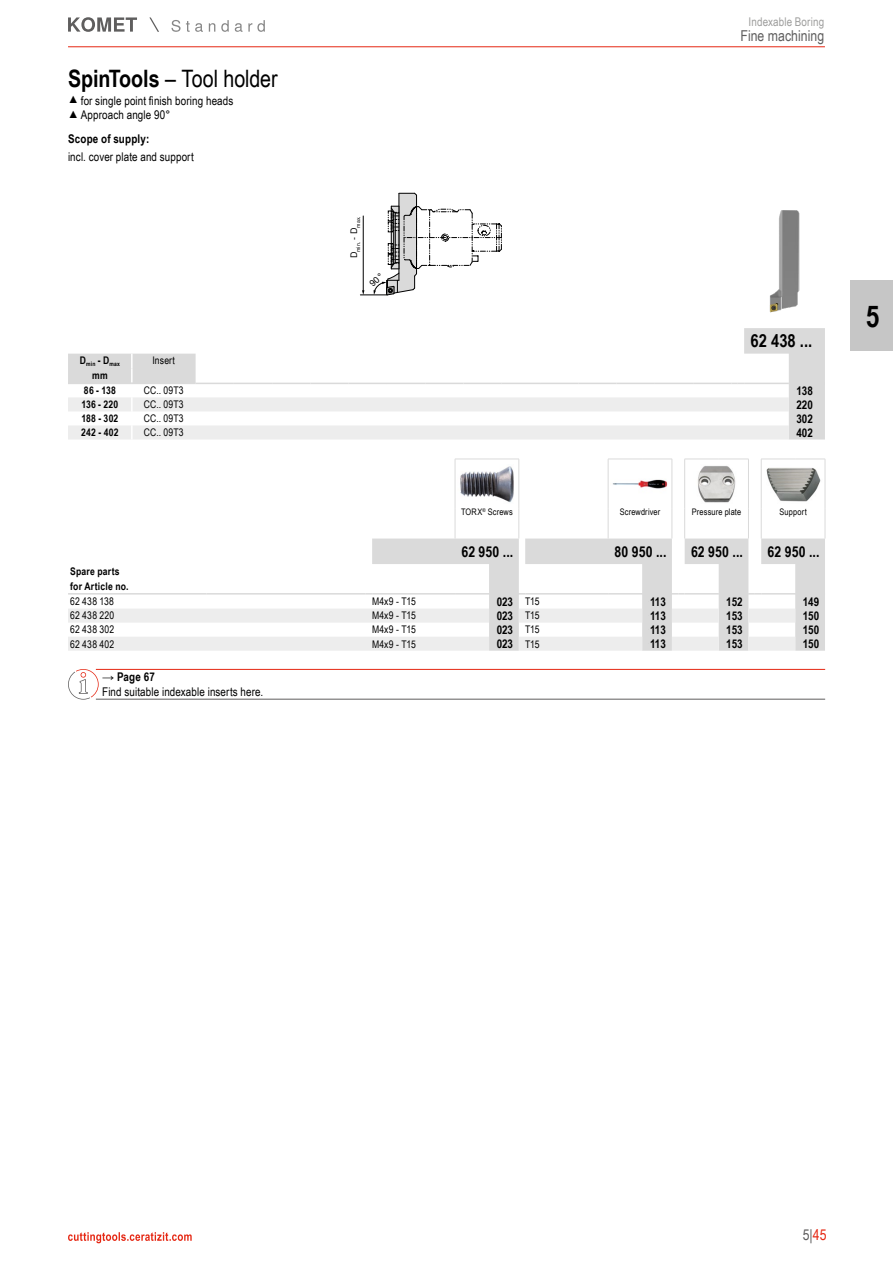
<style>
.page{position:relative;width:893px;height:1263px;background:#fff}
.page>*{position:absolute;margin:0;border:0;box-sizing:border-box;transform-origin:0 0}
.t1{font:700 30px "Arial Narrow";color:#000}
.t2{font:24px "Arial Narrow";letter-spacing:-.005em;color:#000}
.t3{font:700 18px "Arial Narrow";color:#000}
.t4{font:700 15px "Arial Narrow";letter-spacing:.005em;color:#000}
.t5{font:15px "Arial Narrow";color:#5f5e5e}
.t6{font:12px/24px "Arial Narrow";letter-spacing:.01em;color:#000}
.t7{font:700 12px "Arial Narrow";color:#000}
.t8{font:12px "Arial Narrow";letter-spacing:.01em;color:#9d9d9c}
.t9{font:10.5px "Arial Narrow";letter-spacing:.02em;color:#000}
.t10{font:700 10.5px/14.9px "Arial Narrow";letter-spacing:.02em;color:#000;text-align:center}
.t11{font:9px "Arial Narrow";letter-spacing:.02em;color:#000}
.t12{font:700 6.15px "Arial Narrow";letter-spacing:.025em;color:#000}
.t13{font:5.25px "Nimbus Sans WNT Global";color:#000}
.s1{font-weight:700}
.s2{font-family:"Arial";font-size:10.5px}
.s3{font-weight:400;font-size:10.5px}
.s4{color:#e52713}
</style>
<div class="page">
<hr style="left:68px;top:47px;width:757px;height:1px;background:#e52713">
<svg style="left:68px;top:17px;width:69px;height:15px"></svg>
<svg style="left:149px;top:17px;width:10px;height:15px"></svg>
<svg style="left:171px;top:20px;width:32px;height:12px"></svg>
<svg style="left:209px;top:23px;width:6px;height:9px"></svg>
<svg style="left:221px;top:20px;width:8px;height:12px"></svg>
<svg style="left:235px;top:20px;width:30px;height:12px"></svg>
<svg style="left:68px;top:1232px;width:124px;height:11px"></svg>
<div style="left:850px;top:281px;width:43px;height:70px;background:#c6c6c6"></div>
<div style="left:789px;top:328px;width:36px;height:111px;background:#dadada"></div>
<hr style="left:789px;top:383px;width:30px;height:1px;background:#dadada">
<svg style="left:68px;top:328px;width:721px;height:111px"></svg>
<hr style="left:744px;top:383px;width:45px;height:1px;background:#dadada">
<img style="left:769px;top:210px;width:31px;height:103px">
<svg style="left:372px;top:538px;width:453px;height:113px;fill:#dadada"></svg>
<svg style="left:68px;top:609px;width:727px;height:42px"></svg>
<hr style="left:825px;top:459px;width:1px;height:50px;background:#dadada">
<svg style="left:825px;top:509px;width:1px;height:29px"></svg>
<svg style="left:761px;top:509px;width:1px;height:29px"></svg>
<svg style="left:455px;top:509px;width:1px;height:29px"></svg>
<svg style="left:519px;top:509px;width:1px;height:29px"></svg>
<svg style="left:608px;top:509px;width:1px;height:29px"></svg>
<svg style="left:672px;top:509px;width:1px;height:29px"></svg>
<svg style="left:684px;top:509px;width:1px;height:29px"></svg>
<svg style="left:748px;top:509px;width:1px;height:29px"></svg>
<hr style="left:455px;top:459px;width:34px;height:1px;background:#dadada">
<hr style="left:455px;top:459px;width:1px;height:50px;background:#dadada">
<hr style="left:489px;top:459px;width:30px;height:1px;background:#dadada">
<hr style="left:519px;top:459px;width:1px;height:50px;background:#dadada">
<hr style="left:608px;top:459px;width:34px;height:1px;background:#dadada">
<hr style="left:608px;top:459px;width:1px;height:50px;background:#dadada">
<hr style="left:642px;top:459px;width:30px;height:1px;background:#dadada">
<hr style="left:672px;top:459px;width:1px;height:50px;background:#dadada">
<hr style="left:684px;top:459px;width:35px;height:1px;background:#dadada">
<hr style="left:684px;top:459px;width:1px;height:50px;background:#dadada">
<hr style="left:719px;top:459px;width:30px;height:1px;background:#dadada">
<hr style="left:748px;top:459px;width:1px;height:50px;background:#dadada">
<hr style="left:761px;top:459px;width:34px;height:1px;background:#dadada">
<hr style="left:761px;top:459px;width:1px;height:50px;background:#dadada">
<hr style="left:795px;top:459px;width:30px;height:1px;background:#dadada">
<hr style="left:68px;top:593px;width:138px;height:2px;background:#dadada">
<hr style="left:206px;top:593px;width:160px;height:2px;background:#dadada">
<svg style="left:366px;top:593px;width:6px;height:2px"></svg>
<hr style="left:372px;top:593px;width:83px;height:2px;background:#dadada">
<hr style="left:455px;top:593px;width:34px;height:2px;background:#dadada">
<hr style="left:489px;top:593px;width:30px;height:2px;background:#dadada">
<svg style="left:519px;top:593px;width:6px;height:2px"></svg>
<hr style="left:525px;top:593px;width:83px;height:2px;background:#dadada">
<hr style="left:608px;top:593px;width:34px;height:2px;background:#dadada">
<hr style="left:642px;top:593px;width:30px;height:2px;background:#dadada">
<svg style="left:672px;top:593px;width:13px;height:2px"></svg>
<hr style="left:685px;top:593px;width:34px;height:2px;background:#dadada">
<hr style="left:719px;top:593px;width:29px;height:2px;background:#dadada">
<svg style="left:748px;top:593px;width:13px;height:2px"></svg>
<hr style="left:761px;top:593px;width:34px;height:2px;background:#dadada">
<hr style="left:795px;top:593px;width:30px;height:2px;background:#dadada">
<img style="left:460px;top:466px;width:54px;height:37px">
<img style="left:612px;top:479px;width:56px;height:10px">
<img style="left:698px;top:466px;width:38px;height:37px">
<img style="left:766px;top:467px;width:55px;height:35px">
<svg style="left:68px;top:669px;width:757px;height:31px"></svg>
<svg style="left:360px;top:192px;width:142px;height:104px"></svg>
<h2 class="t2" style="left:68px;top:61px;width:211px"><span class="s1">SpinTools</span> – Tool holder</h2>
<p class="t6" style="left:68px;top:88px;width:167px"><span class="s2">▲</span> for single point finish boring heads</p>
<p class="t6" style="left:68px;top:103px;width:104px"><span class="s2">▲</span> Approach angle 90°<br><span class="s1">Scope of supply:</span></p>
<p class="t6" style="left:68px;top:144px;width:127px">incl. cover plate and support</p>
<p class="t13" style="left:355px;top:258px;width:43px;rotate:-90deg"><sup>D</sup>min. <sup>-</sup> <sup>D</sup>max.</p>
<p class="t8" style="left:749px;top:13px;width:77px">Indexable Boring</p>
<p class="t5" style="left:740px;top:24px;width:85px">Fine machining</p>
<h3 class="t3" style="left:750px;top:327px;width:63px">62 438 ...</h3>
<p class="t12" style="left:80px;top:359px;width:42px"><sup>D</sup>min <sup>-</sup> <sup>D</sup>max</p>
<p class="t9" style="left:152px;top:353px;width:24px">Insert</p>
<p class="t10" style="left:84px;top:368px;width:33px">mm<br>86 - 138</p>
<p class="t9" style="left:144px;top:383px;width:42px">CC.. 09T3</p>
<p class="t7" style="left:796px;top:381px;width:18px">138</p>
<p class="t10" style="left:81px;top:397px;width:38px">136 - 220</p>
<p class="t9" style="left:144px;top:397px;width:42px">CC.. 09T3</p>
<p class="t7" style="left:796px;top:395px;width:18px">220</p>
<p class="t10" style="left:81px;top:411px;width:38px">188 - 302</p>
<p class="t9" style="left:144px;top:411px;width:42px">CC.. 09T3</p>
<p class="t7" style="left:796px;top:409px;width:18px">302</p>
<p class="t10" style="left:81px;top:425px;width:39px">242 - 402</p>
<p class="t9" style="left:144px;top:425px;width:42px">CC.. 09T3</p>
<p class="t7" style="left:796px;top:424px;width:18px">402</p>
<p class="t11" style="left:461px;top:505px;width:53px">TORX<sup>®</sup> Screws</p>
<p class="t11" style="left:620px;top:505px;width:42px">Screwdriver</p>
<p class="t11" style="left:692px;top:505px;width:51px">Pressure plate</p>
<p class="t11" style="left:779px;top:505px;width:29px">Support</p>
<p class="t4" style="left:461px;top:540px;width:53px">62 950 ...</p>
<p class="t4" style="left:614px;top:540px;width:53px">80 950 ...</p>
<p class="t4" style="left:691px;top:540px;width:53px">62 950 ...</p>
<p class="t4" style="left:768px;top:540px;width:53px">62 950 ...</p>
<p class="t10" style="left:70px;top:564px;width:60px;text-align:left">Spare parts for Article no.</p>
<p class="t9" style="left:70px;top:594px;width:45px">62 438 138</p>
<p class="t9" style="left:372px;top:594px;width:45px">M4x9 - T15</p>
<p class="t7" style="left:497px;top:593px;width:44px">023 <span class="s3">T15</span></p>
<p class="t7" style="left:650px;top:593px;width:17px">113</p>
<p class="t7" style="left:726px;top:593px;width:18px">152</p>
<p class="t7" style="left:803px;top:593px;width:18px">149</p>
<p class="t9" style="left:70px;top:608px;width:46px">62 438 220</p>
<p class="t9" style="left:372px;top:608px;width:45px">M4x9 - T15</p>
<p class="t7" style="left:497px;top:607px;width:44px">023 <span class="s3">T15</span></p>
<p class="t7" style="left:650px;top:607px;width:17px">113</p>
<p class="t7" style="left:726px;top:607px;width:18px">153</p>
<p class="t7" style="left:803px;top:607px;width:18px">150</p>
<p class="t9" style="left:70px;top:622px;width:46px">62 438 302</p>
<p class="t9" style="left:372px;top:622px;width:45px">M4x9 - T15</p>
<p class="t7" style="left:497px;top:621px;width:44px">023 <span class="s3">T15</span></p>
<p class="t7" style="left:650px;top:621px;width:17px">113</p>
<p class="t7" style="left:726px;top:621px;width:18px">153</p>
<p class="t7" style="left:803px;top:621px;width:18px">150</p>
<p class="t9" style="left:70px;top:636px;width:46px">62 438 402</p>
<p class="t9" style="left:372px;top:636px;width:45px">M4x9 - T15</p>
<p class="t7" style="left:497px;top:635px;width:44px">023 <span class="s3">T15</span></p>
<p class="t7" style="left:650px;top:635px;width:17px">113</p>
<p class="t7" style="left:726px;top:635px;width:18px">153</p>
<p class="t7" style="left:803px;top:635px;width:18px">150</p>
<p class="t7" style="left:102px;top:668px;width:54px">→ Page 67</p>
<p class="t6" style="left:102px;top:679px;width:163px">Find suitable indexable inserts here.</p>
<h1 class="t1" style="left:866px;top:293px;width:15px">5</h1>
<p class="t5" style="left:803px;top:1223px;width:25px">5|<span class="s4">45</span></p>
</div>
